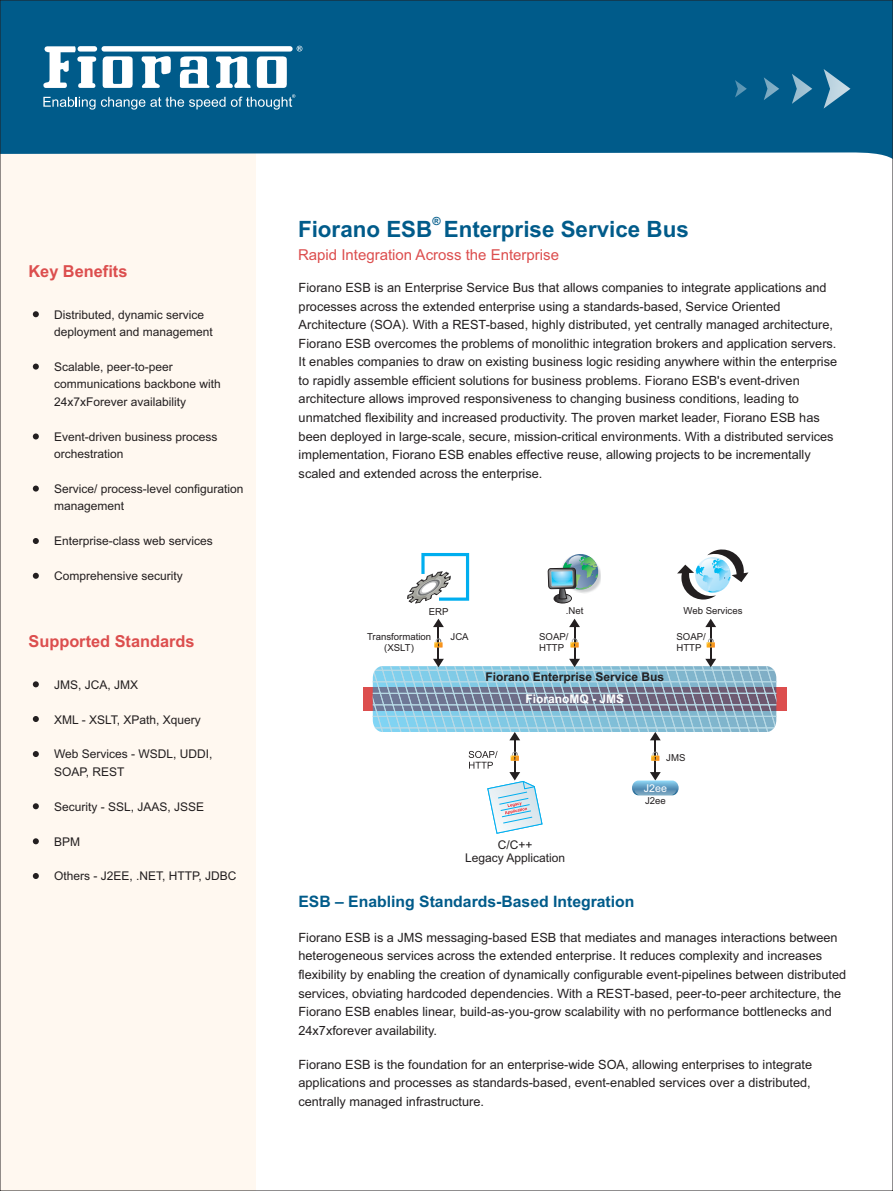
<style>
.page{position:relative;width:893px;height:1191px;background:#fff}
.page>*{position:absolute;margin:0;border:0;box-sizing:border-box;transform-origin:0 0}
.t1{font:700 22.5px "Arial";color:#005b8a}
.t2{font:700 16.5px "Arial";color:#dc4e4e}
.t3{font:700 15.75px "Arial";color:#005b8a}
.t4{font:15px "Arial";color:#dc4e4e}
.t5{font:12.75px/18.5px "Arial";color:#231f20}
.t6{font:12px/17.4px "Arial";color:#231f20}
.t7{font:700 12px "Arial";color:#231f20}
.t8{font:700 12px "Arial";color:#fff}
.t9{font:700 11.25px "Arial";color:#005b8a}
.t10{font:10.65px "Arial";color:#fff}
.t11{font:9.6px/10.6px "Arial";color:#231f20}
</style>
<div class="page">
<div style="left:0;top:12px;width:255px;height:1179px;background:#fff8f0"></div>
<div style="left:2px;top:2px;width:889px;height:157px;background:#005b8a"></div>
<svg style="left:33px;top:311px;width:6px;height:6px"></svg>
<svg style="left:33px;top:363px;width:6px;height:6px"></svg>
<svg style="left:33px;top:433px;width:6px;height:6px"></svg>
<svg style="left:33px;top:485px;width:6px;height:6px"></svg>
<svg style="left:33px;top:538px;width:6px;height:6px"></svg>
<svg style="left:33px;top:573px;width:6px;height:6px"></svg>
<svg style="left:824px;top:69px;width:26px;height:40px"></svg>
<svg style="left:792px;top:74px;width:20px;height:30px"></svg>
<svg style="left:764px;top:77px;width:15px;height:23px"></svg>
<svg style="left:735px;top:80px;width:12px;height:17px"></svg>
<div style="left:363px;top:687px;width:423px;height:24px;background:#dc4e4e"></div>
<hr style="left:438px;top:623px;width:1px;height:42px;background:#231f20">
<svg style="left:433px;top:618px;width:11px;height:9px"></svg>
<hr style="left:574px;top:623px;width:1px;height:42px;background:#231f20">
<svg style="left:569px;top:618px;width:11px;height:9px"></svg>
<hr style="left:710px;top:623px;width:2px;height:42px;background:#231f20">
<svg style="left:705px;top:618px;width:11px;height:9px"></svg>
<svg style="left:407px;top:553px;width:62px;height:51px"></svg>
<svg style="left:548px;top:554px;width:53px;height:50px"></svg>
<svg style="left:677px;top:549px;width:71px;height:51px"></svg>
<svg style="left:434px;top:638px;width:9px;height:9px"></svg>
<hr style="left:514px;top:737px;width:2px;height:41px;background:#231f20">
<hr style="left:654px;top:737px;width:2px;height:41px;background:#231f20">
<svg style="left:373px;top:659px;width:403px;height:81px"></svg>
<svg style="left:650px;top:772px;width:11px;height:8px"></svg>
<svg style="left:632px;top:780px;width:47px;height:15px"></svg>
<svg style="left:634px;top:784px;width:42px;height:11px"></svg>
<svg style="left:651px;top:751px;width:8px;height:10px"></svg>
<svg style="left:570px;top:638px;width:9px;height:9px"></svg>
<svg style="left:707px;top:638px;width:8px;height:9px"></svg>
<svg style="left:33px;top:681px;width:6px;height:6px"></svg>
<svg style="left:33px;top:716px;width:6px;height:6px"></svg>
<svg style="left:33px;top:751px;width:6px;height:6px"></svg>
<svg style="left:33px;top:803px;width:6px;height:6px"></svg>
<svg style="left:33px;top:838px;width:6px;height:6px"></svg>
<svg style="left:33px;top:873px;width:6px;height:6px"></svg>
<svg style="left:469px;top:751px;width:74px;height:83px"></svg>
<svg style="left:43px;top:46px;width:259px;height:42px"></svg>
<svg style="left:43px;top:94px;width:252px;height:16px;background:#30799f"></svg>
<p class="t2" style="left:28px;top:265px;width:100px">Key Benefits</p>
<p class="t6" style="left:54px;top:307px;width:160px">Distributed, dynamic service deployment and management</p>
<p class="t6" style="left:54px;top:359px;width:168px">Scalable, peer-to-peer communications backbone with<br>24x7xForever availability</p>
<p class="t6" style="left:54px;top:429px;width:165px">Event-driven business process orchestration</p>
<p class="t6" style="left:54px;top:481px;width:191px">Service/ process-level configuration management</p>
<p class="t6" style="left:54px;top:533px;width:160px">Enterprise-class web services</p>
<p class="t6" style="left:54px;top:568px;width:130px">Comprehensive security</p>
<p class="t2" style="left:28px;top:634px;width:168px">Supported Standards</p>
<p class="t6" style="left:54px;top:677px;width:86px">JMS, JCA, JMX</p>
<p class="t6" style="left:54px;top:711px;width:148px">XML - XSLT, XPath, Xquery</p>
<p class="t6" style="left:54px;top:746px;width:160px">Web Services - WSDL, UDDI,<br>SOAP, REST</p>
<p class="t6" style="left:54px;top:799px;width:152px">Security - SSL, JAAS, JSSE</p>
<p class="t6" style="left:54px;top:833px;width:28px">BPM</p>
<p class="t6" style="left:54px;top:868px;width:184px">Others - J2EE, .NET, HTTP, JDBC</p>
<p class="t9" style="left:432px;top:217px;width:10px">®</p>
<h1 class="t1" style="left:298px;top:220px;width:392px">Fiorano ESB Enterprise Service Bus</h1>
<p class="t4" style="left:298px;top:249px;width:262px">Rapid Integration Across the Enterprise</p>
<p class="t5" style="left:299px;top:280px;width:540px">Fiorano ESB is an Enterprise Service Bus that allows companies to integrate applications and processes across the extended enterprise using a standards-based, Service Oriented Architecture (SOA). With a REST-based, highly distributed, yet centrally managed architecture, Fiorano ESB overcomes the problems of monolithic integration brokers and application servers.<br>It enables companies to draw on existing business logic residing anywhere within the enterprise to rapidly assemble efficient solutions for business problems. Fiorano ESB's event-driven architecture allows improved responsiveness to changing business conditions, leading to unmatched flexibility and increased productivity. The proven market leader, Fiorano ESB has been deployed in large-scale, secure, mission-critical environments. With a distributed services implementation, Fiorano ESB enables effective reuse, allowing projects to be incrementally scaled and extended across the enterprise.</p>
<p class="t11" style="left:429px;top:607px;width:21px">ERP</p>
<p class="t11" style="left:566px;top:606px;width:19px">.Net</p>
<p class="t11" style="left:683px;top:606px;width:61px">Web Services</p>
<p class="t11" style="left:539px;top:632px;width:31px">SOAP/<br>HTTP</p>
<p class="t11" style="left:676px;top:632px;width:31px">SOAP/<br>HTTP</p>
<p class="t11" style="left:367px;top:632px;width:66px;text-align:center">Transformation (XSLT)</p>
<p class="t11" style="left:451px;top:632px;width:20px">JCA</p>
<p class="t7" style="left:485px;top:672px;width:180px">Fiorano Enterprise Service Bus</p>
<p class="t8" style="left:525px;top:694px;width:100px">FioranoMQ - JMS</p>
<p class="t11" style="left:666px;top:753px;width:21px">JMS</p>
<p class="t10" style="left:644px;top:784px;width:25px">J2ee</p>
<p class="t6" style="left:465px;top:839px;width:102px;line-height:13.4px;text-align:center">C/C++<br>Legacy Application</p>
<p class="t11" style="left:645px;top:796px;width:22px">J2ee</p>
<p class="t3" style="left:298px;top:895px;width:338px">ESB – Enabling Standards-Based Integration</p>
<p class="t5" style="left:298px;top:929px;width:549px">Fiorano ESB is a JMS messaging-based ESB that mediates and manages interactions between heterogeneous services across the extended enterprise. It reduces complexity and increases flexibility by enabling the creation of dynamically configurable event-pipelines between distributed services, obviating hardcoded dependencies. With a REST-based, peer-to-peer architecture, the Fiorano ESB enables linear, build-as-you-grow scalability with no performance bottlenecks and 24x7xforever availability.</p>
<p class="t5" style="left:298px;top:1056px;width:515px;text-align:justify">Fiorano ESB is the foundation for an enterprise-wide SOA, allowing enterprises to integrate applications and processes as standards-based, event-enabled services over a distributed, centrally managed infrastructure.</p>
</div>
